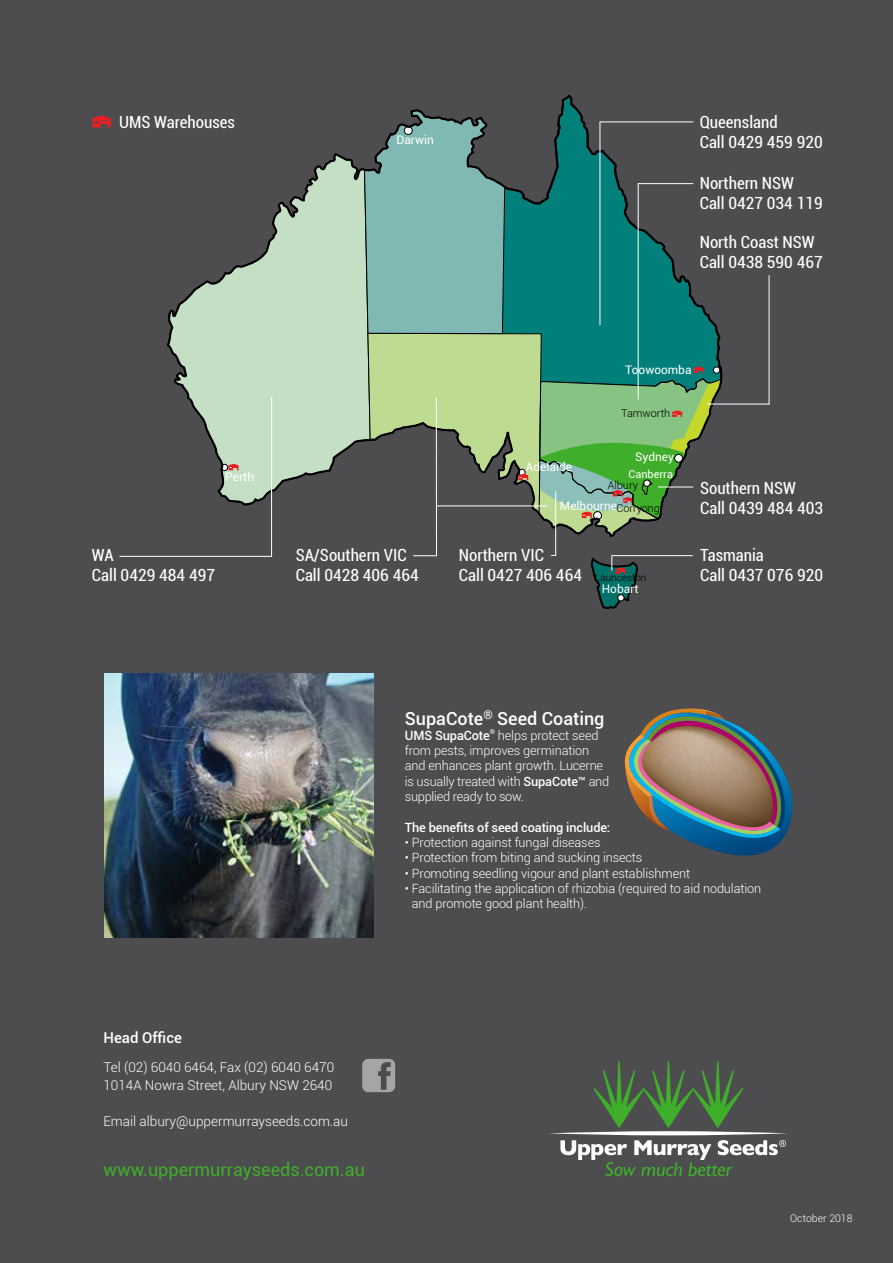
<style>
.page{position:relative;width:893px;height:1263px;background:#4d4d4f}
.page>*{position:absolute;margin:0;border:0;box-sizing:border-box;transform-origin:0 0}
.t1{font:18px "Roboto";color:#3fae2a}
.t2{font:500 18px "Roboto";color:#fff}
.t3{font:condensed 16.8px/20.1px "Roboto";color:#fff}
.t4{font:500 15px "Roboto";color:#fff}
.t5{font:300 13.5px/18px "Roboto";color:#fff}
.t6{font:300 12.75px/15.3px "Roboto";letter-spacing:-.01em;color:#fff}
.t7{font:500 12.75px "Roboto";letter-spacing:-.01em;color:#fff}
.t8{font:11.85px "Roboto";color:#fff}
.t9{font:300 10.8px "Roboto";color:#000}
.t10{font:10.8px "Roboto";color:#fff}
.t11{font:300 10.5px "Roboto";color:#fff}
.t12{font:300 9.9px "Roboto";color:#000}
.t13{font:500 6.75px "Roboto";color:#fff}
.s1{font-weight:500}
</style>
<div class="page">
<svg style="left:92px;top:116px;width:19px;height:11px"></svg>
<svg style="left:167px;top:95px;width:411px;height:443px"></svg>
<svg style="left:119px;top:396px;width:153px;height:161px"></svg>
<svg style="left:363px;top:109px;width:407px;height:500px"></svg>
<svg style="left:594px;top:1061px;width:149px;height:67px"></svg>
<svg style="left:548px;top:1131px;width:241px;height:4px"></svg>
<svg style="left:560px;top:1140px;width:226px;height:36px"></svg>
<svg style="left:362px;top:1059px;width:33px;height:33px"></svg>
<img style="left:104px;top:674px;width:269px;height:263px">
<svg style="left:624px;top:708px;width:169px;height:148px"></svg>
<h2 class="t3" style="left:119px;top:112px;width:117px">UMS Warehouses</h2>
<p class="t8" style="left:396px;top:132px;width:39px">Darwin</p>
<h2 class="t3" style="left:700px;top:111px;width:125px">Queensland<br>Call 0429 459 920</h2>
<h2 class="t3" style="left:700px;top:173px;width:125px">Northern NSW<br>Call 0427 034 119</h2>
<h2 class="t3" style="left:700px;top:231px;width:125px">North Coast NSW<br>Call 0438 590 467</h2>
<p class="t8" style="left:625px;top:361px;width:68px">Toowoomba</p>
<p class="t9" style="left:621px;top:406px;width:51px">Tamworth</p>
<p class="t8" style="left:225px;top:468px;width:30px">Perth</p>
<p class="t8" style="left:635px;top:448px;width:40px">Sydney</p>
<p class="t8" style="left:526px;top:458px;width:48px">Adelaide</p>
<p class="t8" style="left:560px;top:497px;width:59px">Melbourne</p>
<p class="t10" style="left:628px;top:466px;width:46px">Canberra</p>
<p class="t9" style="left:617px;top:501px;width:45px">Corryong</p>
<p class="t9" style="left:608px;top:477px;width:32px">Albury</p>
<h2 class="t3" style="left:700px;top:477px;width:125px">Southern NSW<br>Call 0439 484 403</h2>
<h2 class="t3" style="left:92px;top:544px;width:125px">WA<br>Call 0429 484 497</h2>
<h2 class="t3" style="left:296px;top:544px;width:125px">SA/Southern VIC<br>Call 0428 406 464</h2>
<h2 class="t3" style="left:459px;top:544px;width:125px">Northern VIC<br>Call 0427 406 464</h2>
<p class="t12" style="left:595px;top:570px;width:53px">Launceston</p>
<p class="t8" style="left:602px;top:580px;width:38px">Hobart</p>
<h2 class="t3" style="left:700px;top:544px;width:125px">Tasmania<br>Call 0437 076 920</h2>
<h1 class="t2" style="left:405px;top:705px;width:201px">SupaCote<sup>®</sup> Seed Coating</h1>
<p class="t7" style="left:405px;top:726px;width:86px">UMS SupaCote</p>
<p class="t13" style="left:490px;top:727px;width:7px">®</p>
<p class="t6" style="left:405px;top:727px;width:206px;text-indent:93px">helps protect seed from pests, improves germination and enhances plant growth. Lucerne is usually treated with <span class="s1">SupaCote™</span> and supplied ready to sow.</p>
<p class="t7" style="left:405px;top:818px;width:207px">The benefits of seed coating include:</p>
<p class="t6" style="left:405px;top:834px;width:197px">• Protection against fungal diseases</p>
<p class="t6" style="left:405px;top:850px;width:239px">• Protection from biting and sucking insects</p>
<p class="t6" style="left:405px;top:865px;width:287px">• Promoting seedling vigour and plant establishment</p>
<p class="t6" style="left:412px;top:880px;width:351px;text-indent:-7px">• Facilitating the application of rhizobia (required to aid nodulation and promote good plant health).</p>
<p class="t4" style="left:103px;top:1027px;width:80px">Head Office</p>
<p class="t5" style="left:103px;top:1058px;width:232px">Tel (02) 6040 6464, Fax (02) 6040 6470<br>1014A Nowra Street, Albury NSW 2640</p>
<p class="t5" style="left:103px;top:1112px;width:246px">Email albury@uppermurrayseeds.com.au</p>
<h1 class="t1" style="left:103px;top:1156px;width:263px">www.uppermurrayseeds.com.au</h1>
<p class="t11" style="left:790px;top:1211px;width:64px">October 2018</p>
</div>
